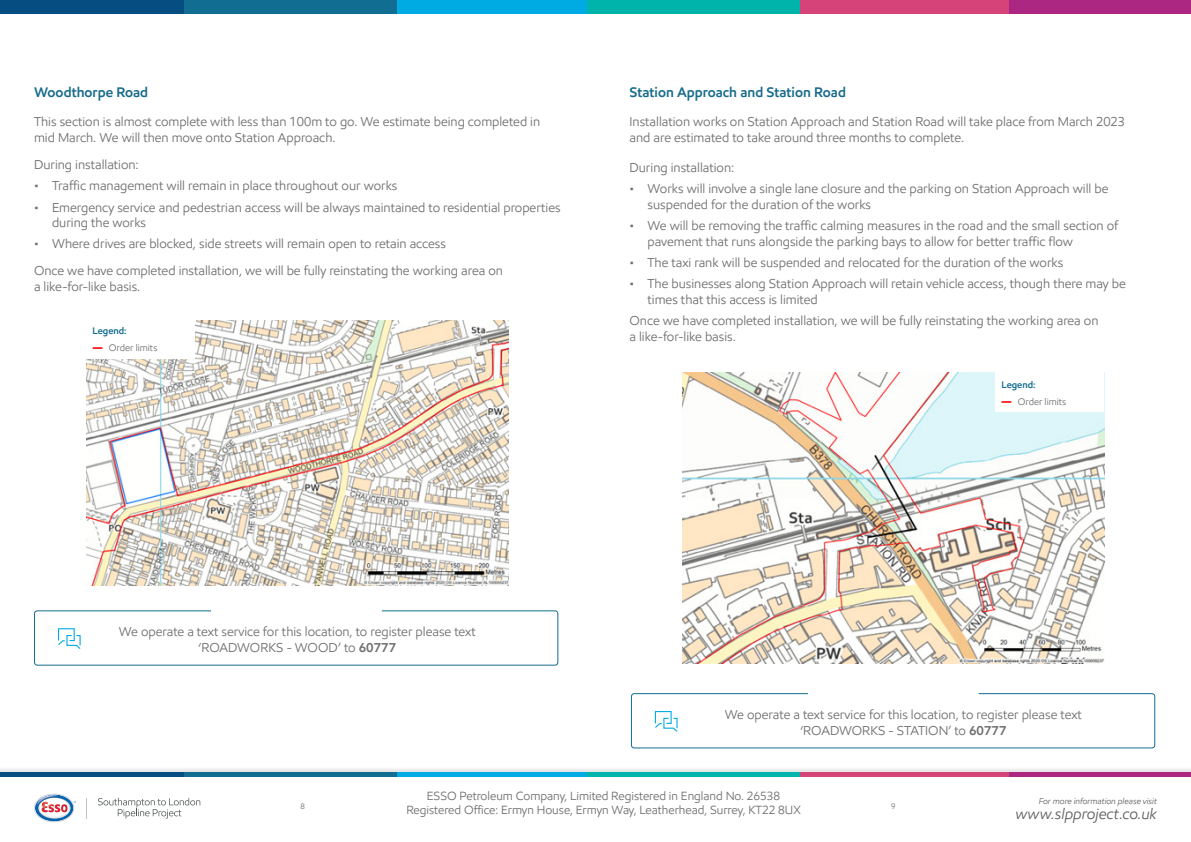
<style>
.page{position:relative;width:1191px;height:842px;background:#fff}
.page>*{position:absolute;margin:0;border:0;box-sizing:border-box;transform-origin:0 0}
.t1{font:italic 15.1px "E Mprint";color:#606060}
.sub-heading{font:600 14px "E Mprint";color:#176b8b}
.body_text{font:13px/15.6px "E Mprint";color:#706e6e}
.brochure_basic{font:13px/15.6px "E Mprint";color:#706e6e;text-align:center}
.t2{font:12px/14.4px "E Mprint";color:#706e6e;text-align:center}
.body_text-2{font:9.6px "E Mprint";color:#706e6e}
.body_text-3{font:600 9.6px "E Mprint";color:#126d8e}
.t3{font:italic 8.4px "E Mprint";color:#606060}
.t4{font:8px "E Mprint";color:#706e6e}
.s1{font-weight:600}
</style>
<div class="page">
<svg style="left:98px;top:798px;width:102px;height:21px"></svg>
<svg style="left:86px;top:798px;width:1px;height:21px"></svg>
<svg style="left:34px;top:794px;width:42px;height:28px"></svg>
<div style="left:174px;top:772px;width:232px;height:5px;background:#116e92"></div>
<div style="left:0;top:772px;width:183px;height:5px;background:#064d81"></div>
<div style="left:397px;top:772px;width:199px;height:5px;background:#00abe3"></div>
<div style="left:587px;top:772px;width:222px;height:5px;background:#00b4ab"></div>
<div style="left:800px;top:772px;width:218px;height:5px;background:#d64379"></div>
<div style="left:1009px;top:772px;width:182px;height:5px;background:#ac2781"></div>
<div style="left:174px;top:0;width:232px;height:14px;background:#116e92"></div>
<div style="left:0;top:0;width:183px;height:14px;background:#064d81"></div>
<div style="left:397px;top:0;width:199px;height:14px;background:#00abe3"></div>
<div style="left:587px;top:0;width:222px;height:14px;background:#00b4ab"></div>
<div style="left:800px;top:0;width:218px;height:14px;background:#d64379"></div>
<div style="left:1009px;top:0;width:182px;height:14px;background:#ac2781"></div>
<img style="left:87px;top:321px;width:422px;height:264px">
<div style="left:87px;top:319px;width:108px;height:39px;background:#fff"></div>
<svg style="left:93px;top:347px;width:9px;height:2px"></svg>
<img style="left:682px;top:373px;width:422px;height:291px">
<div style="left:995px;top:373px;width:108px;height:39px;background:#fff"></div>
<svg style="left:1001px;top:401px;width:10px;height:2px"></svg>
<svg style="left:57px;top:628px;width:24px;height:21px"></svg>
<div style="left:34px;top:610px;width:524px;height:56px;border:1px solid #126d8e;border-radius:3px"></div>
<svg style="left:654px;top:711px;width:24px;height:21px"></svg>
<div style="left:631px;top:693px;width:524px;height:55px;border:1px solid #126d8e;border-radius:3px"></div>
<p class="sub-heading" style="left:34px;top:83px;width:116px">Woodthorpe Road</p>
<p class="body_text" style="left:34px;top:114px;width:508px">This section is almost complete with less than 100m to go. We estimate being completed in mid March. We will then move onto Station Approach.</p>
<p class="body_text" style="left:34px;top:157px;width:106px">During installation:</p>
<p class="body_text" style="left:34px;top:178px;width:365px">• Traffic management will remain in place throughout our works</p>
<p class="body_text" style="left:52px;top:199px;width:510px;text-indent:-18px">• Emergency service and pedestrian access will be always maintained to residential properties during the works</p>
<p class="body_text" style="left:34px;top:236px;width:413px">• Where drives are blocked, side streets will remain open to retain access</p>
<p class="body_text" style="left:34px;top:263px;width:470px">Once we have completed installation, we will be fully reinstating the working area on a like-for-like basis.</p>
<p class="body_text-3" style="left:93px;top:325px;width:35px">Legend:</p>
<p class="body_text-2" style="left:109px;top:342px;width:50px">Order limits</p>
<p class="sub-heading" style="left:629px;top:83px;width:218px">Station Approach and Station Road</p>
<p class="body_text" style="left:629px;top:114px;width:497px">Installation works on Station Approach and Station Road will take place from March 2023 and are estimated to take around three months to complete.</p>
<p class="body_text" style="left:629px;top:159px;width:106px">During installation:</p>
<p class="body_text" style="left:647px;top:181px;width:462px;text-indent:-18px">• Works will involve a single lane closure and the parking on Station Approach will be suspended for the duration of the works</p>
<p class="body_text" style="left:647px;top:218px;width:472px;text-indent:-18px">• We will be removing the traffic calming measures in the road and the small section of pavement that runs alongside the parking bays to allow for better traffic flow</p>
<p class="body_text" style="left:629px;top:254px;width:435px">• The taxi rank will be suspended and relocated for the duration of the works</p>
<p class="body_text" style="left:647px;top:276px;width:480px;text-indent:-18px">• The businesses along Station Approach will retain vehicle access, though there may be times that this access is limited</p>
<p class="body_text" style="left:629px;top:313px;width:470px">Once we have completed installation, we will be fully reinstating the working area on a like-for-like basis.</p>
<p class="body_text-3" style="left:1001px;top:379px;width:35px">Legend:</p>
<p class="body_text-2" style="left:1017px;top:396px;width:50px">Order limits</p>
<p class="brochure_basic" style="left:119px;top:624px;width:358px">We operate a text service for this location, to register please text ‘ROADWORKS - WOOD’ to <span class="s1">60777</span></p>
<p class="brochure_basic" style="left:725px;top:707px;width:358px">We operate a text service for this location, to register please text ‘ROADWORKS - STATION’ to <span class="s1">60777</span></p>
<p class="t2" style="left:406px;top:788px;width:396px">ESSO Petroleum Company, Limited Registered in England No. 26538<br>Registered Office: Ermyn House, Ermyn Way, Leatherhead, Surrey, KT22 8UX</p>
<p class="t4" style="left:300px;top:802px;width:6px">8</p>
<p class="t4" style="left:891px;top:802px;width:6px">9</p>
<p class="t3" style="left:1038px;top:796px;width:120px">For more information please visit</p>
<p class="t1" style="left:1015px;top:805px;width:143px">www.slpproject.co.uk</p>
</div>
